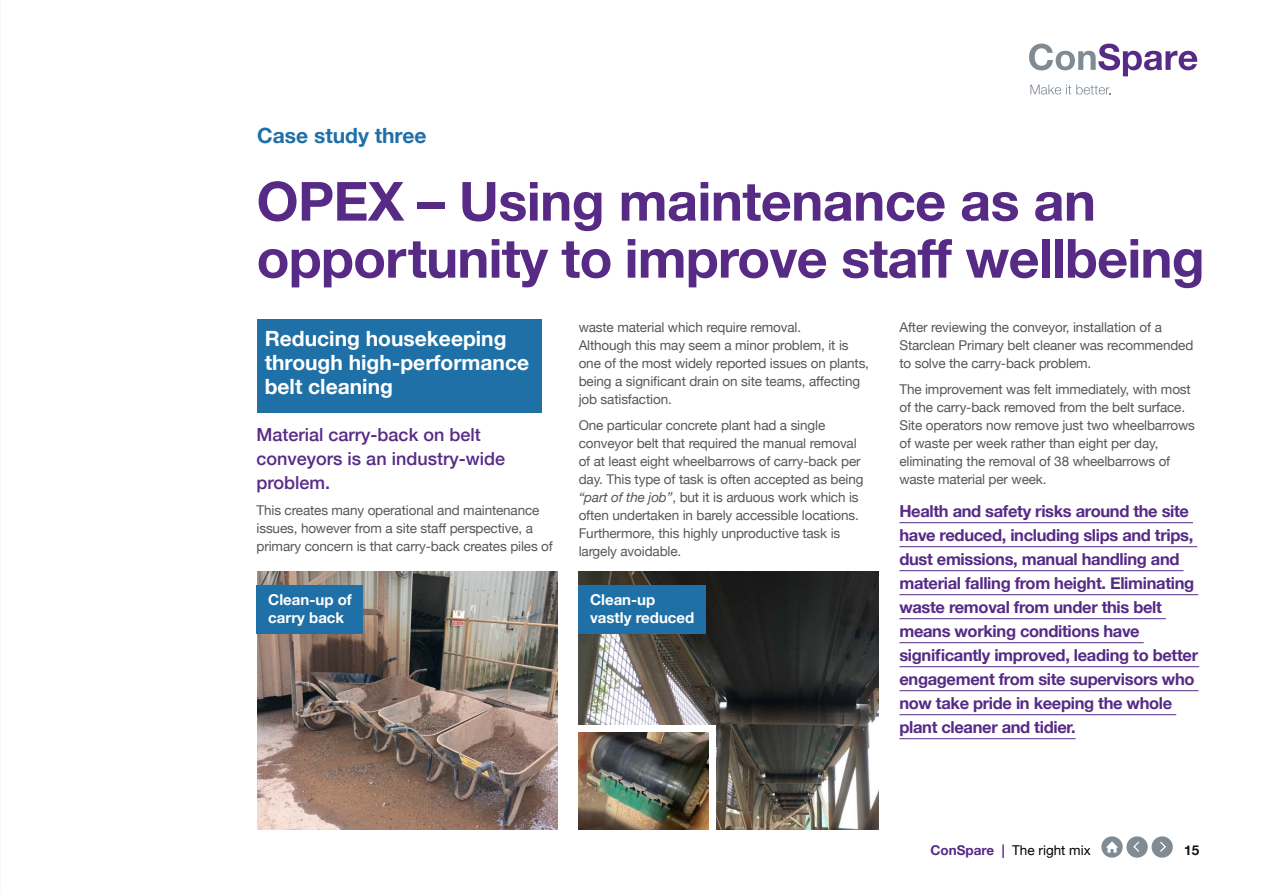
<style>
.page{position:relative;width:1263px;height:893px;background:#fff}
.page>*{position:absolute;margin:0;border:0;box-sizing:border-box;transform-origin:0 0}
.t1{font:700 54px/57px "Helvetica Neue";letter-spacing:-.015em;color:#572a86}
.t2{font:700 21px/24px "Helvetica Neue";color:#fff}
.t3{font:700 21px "Helvetica Neue";color:#1f70a6}
.t4{font:500 18px/24px "Helvetica Neue";color:#572a86}
.t5{font:700 16.5px/24px "Helvetica Neue";letter-spacing:-.02em;color:#572a86}
.t6{font:700 15px/18px "Helvetica Neue";color:#fff}
.t7{font:13.5px/18px "Helvetica Neue";letter-spacing:-.01em;color:#575756}
.t8{font:13.5px "Helvetica Neue";color:#000}
.t9{font:700 13.5px "Helvetica Neue";color:#0a1015}
.s1{font-style:italic}
.s2{font-weight:700;color:#572a86}
</style>
<div class="page">
<div style="left:257px;top:319px;width:284px;height:93px;background:#1f70a6"></div>
<img style="left:578px;top:572px;width:300px;height:257px">
<img style="left:257px;top:572px;width:300px;height:257px">
<hr style="left:899px;top:522px;width:294px;height:1px;background:#572a86">
<hr style="left:899px;top:546px;width:298px;height:1px;background:#572a86">
<hr style="left:899px;top:570px;width:284px;height:1px;background:#572a86">
<hr style="left:899px;top:594px;width:299px;height:1px;background:#572a86">
<hr style="left:899px;top:618px;width:267px;height:1px;background:#572a86">
<hr style="left:899px;top:642px;width:245px;height:1px;background:#572a86">
<hr style="left:899px;top:666px;width:300px;height:1px;background:#572a86">
<hr style="left:899px;top:690px;width:299px;height:1px;background:#572a86">
<hr style="left:899px;top:714px;width:277px;height:1px;background:#572a86">
<hr style="left:899px;top:738px;width:177px;height:1px;background:#572a86">
<div style="left:257px;top:585px;width:106px;height:49px;background:#1f70a6"></div>
<div style="left:578px;top:585px;width:128px;height:49px;background:#1f70a6"></div>
<div style="left:574px;top:725px;width:141px;height:113px;background:#fff"></div>
<img style="left:579px;top:733px;width:129px;height:96px">
<div style="left:1151px;top:836px;width:22px;height:22px;background:#808b94;border-radius:50%"></div>
<svg style="left:1160px;top:841px;width:6px;height:11px"></svg>
<div style="left:1126px;top:836px;width:22px;height:22px;background:#808b94;border-radius:50%"></div>
<svg style="left:1133px;top:841px;width:7px;height:11px"></svg>
<svg style="left:1029px;top:44px;width:168px;height:32px"></svg>
<svg style="left:1030px;top:85px;width:81px;height:10px"></svg>
<div style="left:1101px;top:836px;width:22px;height:22px;background:#808b94;border-radius:50%"></div>
<svg style="left:1106px;top:841px;width:12px;height:12px"></svg>
<h2 class="t3" style="left:257px;top:119px;width:171px">Case study three</h2>
<h1 class="t1" style="left:257px;top:174px;width:950px">OPEX – Using maintenance as an opportunity to improve staff wellbeing</h1>
<h2 class="t2" style="left:265px;top:327px;width:266px">Reducing housekeeping through high-performance belt cleaning</h2>
<h3 class="t4" style="left:257px;top:421px;width:250px">Material carry-back on belt conveyors is an industry-wide problem.</h3>
<p class="t7" style="left:257px;top:502px;width:298px">This creates many operational and maintenance issues, however from a site staff perspective, a primary concern is that carry-back creates piles of</p>
<p class="t7" style="left:579px;top:319px;width:292px">waste material which require removal.<br>Although this may seem a minor problem, it is one of the most widely reported issues on plants, being a significant drain on site teams, affecting job satisfaction.</p>
<p class="t7" style="left:579px;top:417px;width:286px">One particular concrete plant had a single conveyor belt that required the manual removal of at least eight wheelbarrows of carry-back per day. This type of task is often accepted as being <span class="s1">“part of the job”</span>, but it is arduous work which is often undertaken in barely accessible locations.<br>Furthermore, this highly unproductive task is largely avoidable.</p>
<p class="t6" style="left:268px;top:591px;width:85px">Clean-up of carry back</p>
<p class="t6" style="left:590px;top:591px;width:106px">Clean-up vastly reduced</p>
<p class="t7" style="left:899px;top:319px;width:295px">After reviewing the conveyor, installation of a<br>Starclean Primary belt cleaner was recommended to solve the carry-back problem.</p>
<p class="t7" style="left:899px;top:381px;width:297px">The improvement was felt immediately, with most of the carry-back removed from the belt surface.<br>Site operators now remove just two wheelbarrows of waste per week rather than eight per day, eliminating the removal of 38 wheelbarrows of waste material per week.</p>
<p class="t5" style="left:899px;top:499px;width:300px">Health and safety risks around the site have reduced, including slips and trips, dust emissions, manual handling and material falling from height. Eliminating waste removal from under this belt means working conditions have significantly improved, leading to better engagement from site supervisors who now take pride in keeping the whole plant cleaner and tidier.</p>
<p class="t8" style="left:930px;top:841px;width:162px"><span class="s2">ConSpare |</span> The right mix</p>
<p class="t9" style="left:1184px;top:840px;width:17px">15</p>
</div>
